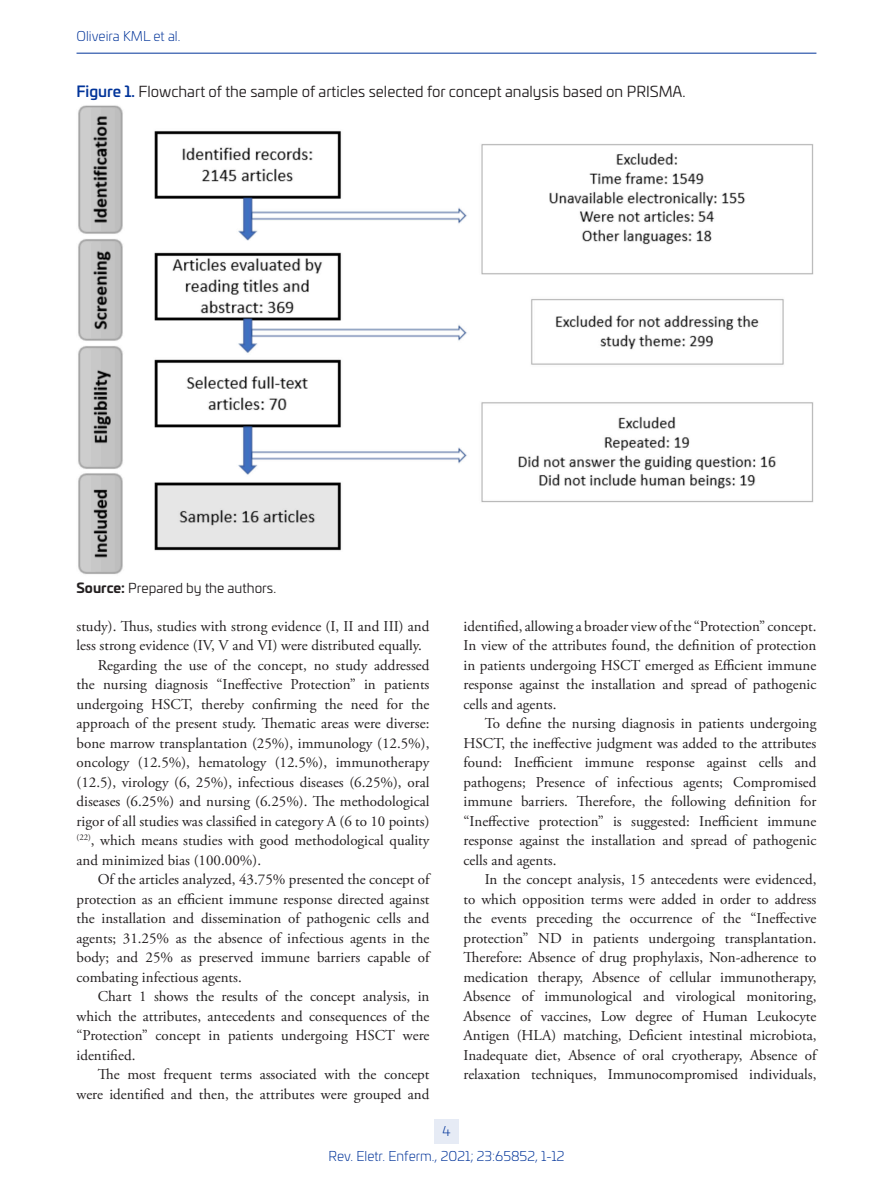
<style>
.page{position:relative;width:893px;height:1191px;background:#fff}
.page>*{position:absolute;margin:0;border:0;box-sizing:border-box;transform-origin:0 0}
.zp_texto{font:15px/19.5px "Adobe Garamond Pro";color:#231f20;text-align:justify}
.zp__Figura_tabela_ti{font:15px "Univia Pro";color:#231f20}
.t1{font:300 13.5px "Univia Pro";color:#039}
.zp__tabela_legenda{font:13.5px "Univia Pro";color:#231f20}
.s1{font-weight:500;color:#039}
.s2{font-weight:700}
</style>
<div class="page">
<div style="left:434px;top:1118px;width:25px;height:25px;background:#e6ebf5"></div>
<hr style="left:77px;top:53px;width:739px;height:1px;background:#039">
<img style="left:78px;top:105px;width:736px;height:469px">
<p class="t1" style="left:77px;top:26px;width:105px">Oliveira KML et al.</p>
<p class="zp__Figura_tabela_ti" style="left:77px;top:81px;width:611px"><span class="s1">Figure 1.</span> Flowchart of the sample of articles selected for concept analysis based on PRISMA.</p>
<p class="zp__tabela_legenda" style="left:77px;top:578px;width:201px"><span class="s2">Source:</span> Prepared by the authors.</p>
<p class="zp_texto" style="left:77px;top:616px;width:354px">study). Thus, studies with strong evidence (I, II and III) and less strong evidence (IV, V and VI) were distributed equally.</p>
<p class="zp_texto" style="left:77px;top:655px;width:354px;text-indent:21px">Regarding the use of the concept, no study addressed the nursing diagnosis “Ineffective Protection” in patients undergoing HSCT, thereby confirming the need for the approach of the present study. Thematic areas were diverse: bone marrow transplantation (25%), immunology (12.5%), oncology (12.5%), hematology (12.5%), immunotherapy (12.5), virology (6, 25%), infectious diseases (6.25%), oral diseases (6.25%) and nursing (6.25%). The methodological rigor of all studies was classified in category A (6 to 10 points) <sup>(22)</sup>, which means studies with good methodological quality and minimized bias (100.00%).</p>
<p class="zp_texto" style="left:77px;top:870px;width:354px;text-indent:21px">Of the articles analyzed, 43.75% presented the concept of protection as an efficient immune response directed against the installation and dissemination of pathogenic cells and agents; 31.25% as the absence of infectious agents in the body; and 25% as preserved immune barriers capable of combating infectious agents.</p>
<p class="zp_texto" style="left:77px;top:987px;width:354px;text-indent:21px">Chart 1 shows the results of the concept analysis, in which the attributes, antecedents and consequences of the “Protection” concept in patients undergoing HSCT were identified.</p>
<p class="zp_texto" style="left:77px;top:1065px;width:354px;text-align:right">The most frequent terms associated with the concept were identified and then, the attributes were grouped and</p>
<p class="t1" style="left:442px;top:1122px;width:10px">4</p>
<p class="zp_texto" style="left:463px;top:616px;width:354px">identified, allowing a broader view of the “Protection” concept.<br>In view of the attributes found, the definition of protection in patients undergoing HSCT emerged as Efficient immune response against the installation and spread of pathogenic cells and agents.</p>
<p class="zp_texto" style="left:463px;top:714px;width:354px;text-indent:21px">To define the nursing diagnosis in patients undergoing HSCT, the ineffective judgment was added to the attributes found: Inefficient immune response against cells and pathogens; Presence of infectious agents; Compromised immune barriers. Therefore, the following definition for “Ineffective protection” is suggested: Inefficient immune response against the installation and spread of pathogenic cells and agents.</p>
<p class="zp_texto" style="left:463px;top:870px;width:354px;text-indent:21px">In the concept analysis, 15 antecedents were evidenced, to which opposition terms were added in order to address the events preceding the occurrence of the “Ineffective protection” ND in patients undergoing transplantation.<br>Therefore: Absence of drug prophylaxis, Non-adherence to medication therapy, Absence of cellular immunotherapy, Absence of immunological and virological monitoring, Absence of vaccines, Low degree of Human Leukocyte Antigen (HLA) matching, Deficient intestinal microbiota, Inadequate diet, Absence of oral cryotherapy, Absence of relaxation techniques, Immunocompromised individuals,</p>
<p class="t1" style="left:329px;top:1146px;width:237px">Rev. Eletr. Enferm., 2021; 23:65852, 1-12</p>
</div>
